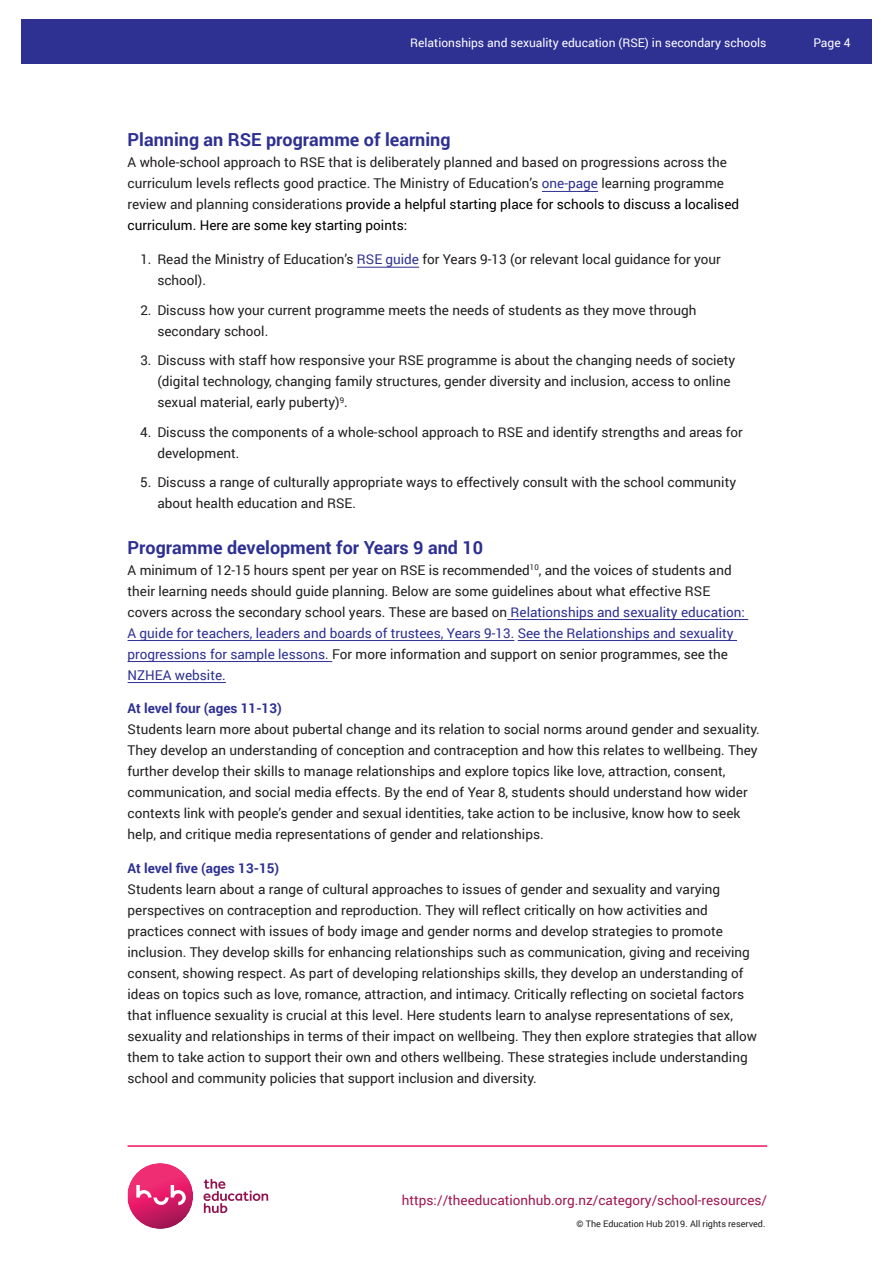
<style>
.page{position:relative;width:893px;height:1263px;background:#fff}
.page>*{position:absolute;margin:0;border:0;box-sizing:border-box;transform-origin:0 0}
.t1{font:700 18px "Roboto";color:#2e3092}
.t2{font:13.5px/21px "Roboto";color:#221f1f}
.t3{font:13.5px "Roboto";color:#a11651}
.t4{font:700 13.5px "Roboto";color:#2e3092}
.t5{font:12px "Roboto";color:#fff}
.t6{font:9px "Roboto";color:#221f1f}
.s1{color:#2e3092}
.s2{color:#000}
</style>
<div class="page">
<div style="left:21px;top:19px;width:851px;height:45px;background:#2e3092"></div>
<img style="left:128px;top:1163px;width:65px;height:66px">
<svg style="left:136px;top:1185px;width:50px;height:20px"></svg>
<svg style="left:204px;top:1179px;width:64px;height:34px"></svg>
<hr style="left:128px;top:1145px;width:639px;height:2px;background:#ed135a">
<hr style="left:542px;top:191px;width:56px;height:1px;background:#2e3092">
<hr style="left:357px;top:267px;width:62px;height:1px;background:#2e3092">
<hr style="left:507px;top:619px;width:241px;height:1px;background:#2e3092">
<hr style="left:128px;top:640px;width:386px;height:1px;background:#2e3092">
<hr style="left:518px;top:640px;width:219px;height:1px;background:#2e3092">
<hr style="left:128px;top:661px;width:204px;height:1px;background:#2e3092">
<hr style="left:128px;top:682px;width:98px;height:1px;background:#2e3092">
<p class="t5" style="left:410px;top:37px;width:358px">Relationships and sexuality education (RSE) in secondary schools</p>
<p class="t5" style="left:813px;top:37px;width:39px">Page 4</p>
<h1 class="t1" style="left:128px;top:132px;width:324px">Planning an RSE programme of learning</h1>
<p class="t2" style="left:128px;top:153px;width:613px">A whole-school approach to RSE that is deliberately planned and based on progressions across the curriculum levels reflects good practice. The Ministry of Education’s <span class="s1">one-page</span> learning programme review and planning considerations <span class="s2">provide a helpful starting place for schools to discuss a localised curriculum. Here are some key starting points:</span></p>
<p class="t2" style="left:157px;top:250px;width:565px;text-indent:-17px">1. Read the Ministry of Education’s <span class="s1">RSE guide</span> for Years 9-13 (or relevant local guidance for your school).</p>
<p class="t2" style="left:157px;top:300px;width:541px;text-indent:-17px">2. Discuss how your current programme meets the needs of students as they move through secondary school.</p>
<p class="t2" style="left:157px;top:351px;width:579px;text-indent:-17px">3. Discuss with staff how responsive your RSE programme is about the changing needs of society (digital technology, changing family structures, gender diversity and inclusion, access to online sexual material, early puberty)<sup>9</sup>.</p>
<p class="t2" style="left:157px;top:422px;width:587px;text-indent:-17px">4. Discuss the components of a whole-school approach to RSE and identify strengths and areas for development.</p>
<p class="t2" style="left:157px;top:473px;width:580px;text-indent:-17px">5. Discuss a range of culturally appropriate ways to effectively consult with the school community about health education and RSE.</p>
<h1 class="t1" style="left:128px;top:539px;width:357px">Programme development for Years 9 and 10</h1>
<p class="t2" style="left:128px;top:560px;width:619px">A minimum of 12-15 hours spent per year on RSE is recommended<sup>10</sup>, and the voices of students and their learning needs should guide planning. Below are some guidelines about what effective RSE covers across the secondary school years. These are based on <span class="s1">Relationships and sexuality education:<br>A guide for teachers, leaders and boards of trustees, Years 9-13. See the Relationships and sexuality progressions for sample lessons.</span> For more information and support on senior programmes, see the <span class="s1">NZHEA website.</span></p>
<p class="t4" style="left:128px;top:703px;width:156px">At level four (ages 11-13)</p>
<p class="t2" style="left:128px;top:720px;width:634px">Students learn more about pubertal change and its relation to social norms around gender and sexuality.<br>They develop an understanding of conception and contraception and how this relates to wellbeing. They further develop their skills to manage relationships and explore topics like love, attraction, consent, communication, and social media effects. By the end of Year 8, students should understand how wider contexts link with people’s gender and sexual identities, take action to be inclusive, know how to seek help, and critique media representations of gender and relationships.</p>
<p class="t4" style="left:128px;top:859px;width:153px">At level five (ages 13-15)</p>
<p class="t2" style="left:128px;top:880px;width:631px">Students learn about a range of cultural approaches to issues of gender and sexuality and varying perspectives on contraception and reproduction. They will reflect critically on how activities and practices connect with issues of body image and gender norms and develop strategies to promote inclusion. They develop skills for enhancing relationships such as communication, giving and receiving consent, showing respect. As part of developing relationships skills, they develop an understanding of ideas on topics such as love, romance, attraction, and intimacy. Critically reflecting on societal factors that influence sexuality is crucial at this level. Here students learn to analyse representations of sex, sexuality and relationships in terms of their impact on wellbeing. They then explore strategies that allow them to take action to support their own and others wellbeing. These strategies include understanding school and community policies that support inclusion and diversity.</p>
<p class="t3" style="left:402px;top:1194px;width:367px">https://theeducationhub.org.nz/category/school-resources/</p>
<p class="t6" style="left:577px;top:1220px;width:190px">© The Education Hub 2019. All rights reserved.</p>
</div>
